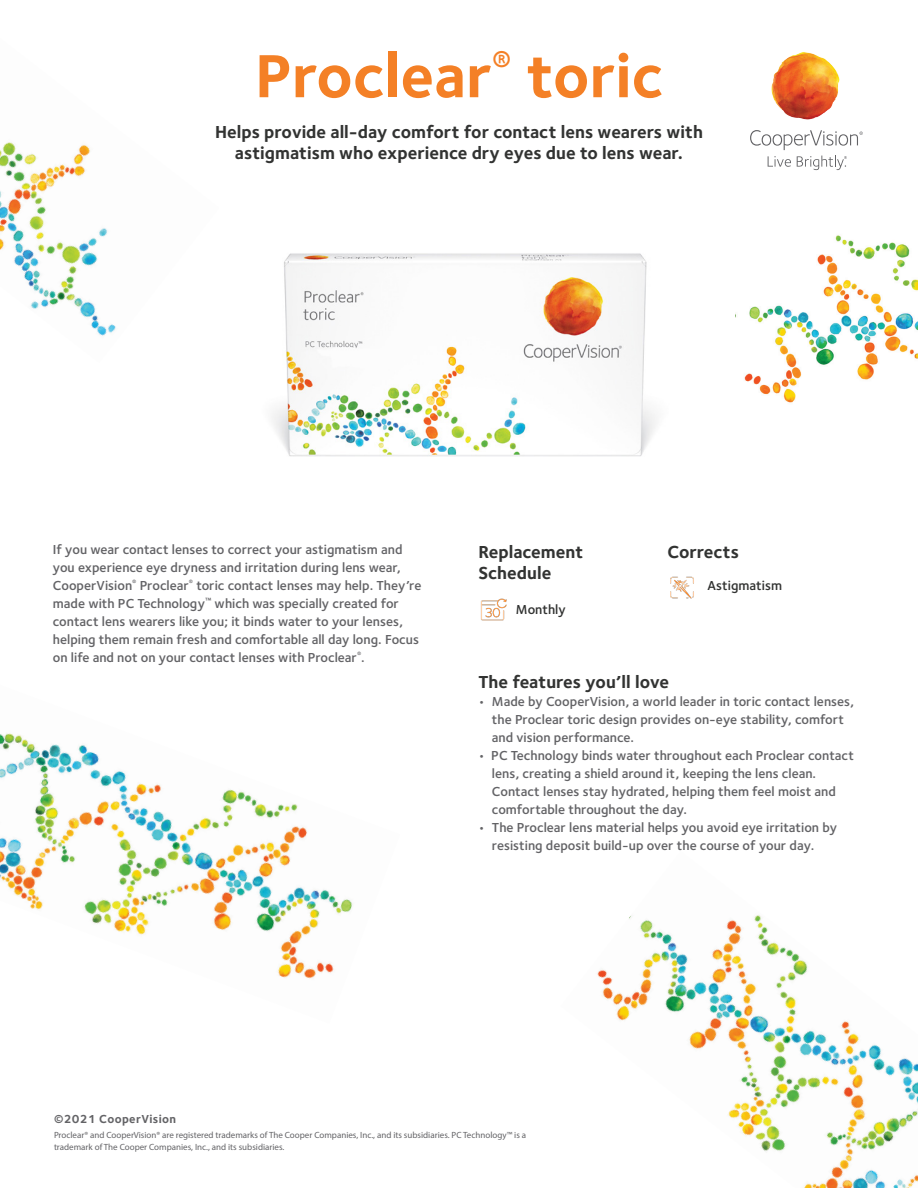
<style>
.page{position:relative;width:918px;height:1188px;background:#fff}
.page>*{position:absolute;margin:0;border:0;box-sizing:border-box;transform-origin:0 0}
.t1{font:700 63px "Foundry Sterling";color:#f48026}
.t2{font:700 18px/21px "Foundry Sterling";color:#323332;text-align:center}
.t3{font:600 13.5px/18px "Foundry Sterling";color:#636366}
.t4{font:600 13.5px "Foundry Sterling";color:#323332}
.t5{font:700 12px "Foundry Sterling";letter-spacing:.03em;color:#636366}
.t6{font:9px/12px "Myriad Pro";color:#636366}
</style>
<div class="page">
<img style="left:771px;top:52px;width:69px;height:68px">
<svg style="left:768px;top:156px;width:23px;height:11px"></svg>
<svg style="left:750px;top:130px;width:113px;height:20px"></svg>
<svg style="left:797px;top:156px;width:50px;height:14px"></svg>
<img style="left:0;top:733px;width:353px;height:246px">
<img style="left:744px;top:235px;width:174px;height:168px">
<img style="left:597px;top:915px;width:321px;height:273px">
<img style="left:0;top:142px;width:116px;height:194px">
<img style="left:272px;top:253px;width:384px;height:204px">
<img style="left:670px;top:576px;width:24px;height:23px">
<img style="left:480px;top:598px;width:27px;height:23px">
<p class="t1" style="left:255px;top:38px;width:409px">Proclear<sup>®</sup> toric</p>
<p class="t2" style="left:215px;top:123px;width:489px">Helps provide all-day comfort for contact lens wearers with astigmatism who experience dry eyes due to lens wear.</p>
<p class="t3" style="left:53px;top:541px;width:370px">If you wear contact lenses to correct your astigmatism and you experience eye dryness and irritation during lens wear, CooperVision<sup>®</sup> Proclear<sup>®</sup> toric contact lenses may help. They’re made with PC Technology<sup>™</sup> which was specially created for contact lens wearers like you; it binds water to your lenses, helping them remain fresh and comfortable all day long. Focus on life and not on your contact lenses with Proclear<sup>®</sup>.</p>
<p class="t2" style="left:478px;top:542px;width:106px;text-align:left">Replacement<br>Schedule</p>
<p class="t2" style="left:667px;top:542px;width:73px">Corrects</p>
<p class="t4" style="left:516px;top:602px;width:51px">Monthly</p>
<p class="t4" style="left:707px;top:578px;width:76px">Astigmatism</p>
<p class="t2" style="left:478px;top:673px;width:192px">The features you’ll love</p>
<p class="t3" style="left:492px;top:693px;width:364px;text-indent:-14px">• Made by CooperVision, a world leader in toric contact lenses, the Proclear toric design provides on-eye stability, comfort and vision performance.</p>
<p class="t3" style="left:492px;top:747px;width:364px;text-indent:-14px">• PC Technology binds water throughout each Proclear contact lens, creating a shield around it, keeping the lens clean.<br>Contact lenses stay hydrated, helping them feel moist and comfortable throughout the day.</p>
<p class="t3" style="left:492px;top:819px;width:347px;text-indent:-14px">• The Proclear lens material helps you avoid eye irritation by resisting deposit build-up over the course of your day.</p>
<p class="t5" style="left:54px;top:1111px;width:124px">©2021 CooperVision</p>
<p class="t6" style="left:54px;top:1129px;width:474px">Proclear® and CooperVision® are registered trademarks of The Cooper Companies, Inc., and its subsidiaries. PC Technology™ is a trademark of The Cooper Companies, Inc., and its subsidiaries.</p>
</div>
